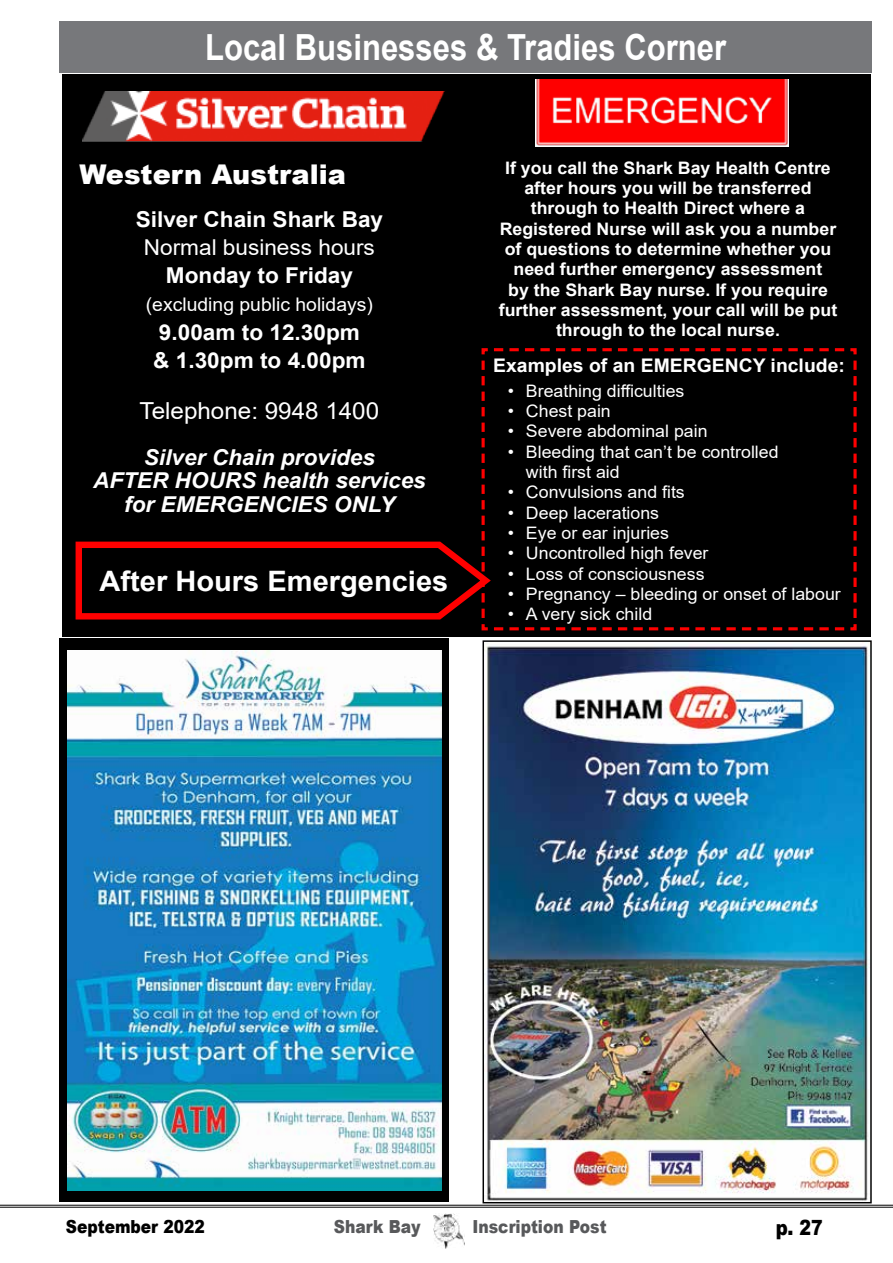
<style>
.page{position:relative;width:893px;height:1263px;background:#fff}
.page>*{position:absolute;margin:0;border:0;box-sizing:border-box;transform-origin:0 0}
.t1{font:700 36px "Arial";color:#fff;scale:.86 1}
.t2{font:700 28.2px "Arial";color:#fff}
.t3{font:900 27.15px "Arial";color:#fff}
.t4{font:23.4px "Arial";color:#fff}
.t5{font:700 21.9px/28.2px "Arial";color:#fff}
.t6{font:italic 700 21.9px/23.4px "Arial";color:#fff;text-align:center}
.t7{font:21.9px "Arial";color:#fff}
.t8{font:900 21px "Arial";color:#000;scale:.86 1}
.t9{font:700 18.75px "Arial";color:#fff}
.t10{font:18.75px "Arial";color:#fff}
.t11{font:900 18px "Arial";color:#58595b;scale:.86 1}
.t12{font:900 18px "Arial";color:#000;scale:.86 1}
.t13{font:700 17.25px/20.2px "Arial";color:#fff;text-align:center}
.t14{font:17.25px/20.2px "Arial";color:#fff}
</style>
<div class="page">
<hr style="left:0;top:1205px;width:893px;height:1px;background:#000">
<hr style="left:0;top:1207px;width:893px;height:1px;background:#000">
<img style="left:433px;top:1213px;width:31px;height:35px">
<div style="left:60px;top:21px;width:812px;height:51px;background:#77787b"></div>
<img style="left:485px;top:642px;width:385px;height:559px">
<div style="left:60px;top:639px;width:389px;height:563px;background:#000"></div>
<img style="left:67px;top:650px;width:374px;height:540px">
<div style="left:62px;top:74px;width:808px;height:562px;background:#000"></div>
<img style="left:82px;top:91px;width:363px;height:51px">
<svg style="left:535px;top:79px;width:254px;height:68px"></svg>
<svg style="left:75px;top:541px;width:405px;height:79px"></svg>
<svg style="left:480px;top:348px;width:377px;height:283px"></svg>
<img style="left:535px;top:80px;width:253px;height:66px">
<h1 class="t1" style="left:205px;top:22px;width:607px">Local Businesses &amp; Tradies Corner</h1>
<h3 class="t3" style="left:79px;top:155px;width:268px">Western Australia</h3>
<p class="t5" style="left:136px;top:205px;width:249px">Silver Chain Shark Bay</p>
<p class="t7" style="left:144px;top:232px;width:233px">Normal business hours</p>
<p class="t5" style="left:166px;top:262px;width:189px">Monday to Friday</p>
<p class="t10" style="left:146px;top:292px;width:229px">(excluding public holidays)</p>
<p class="t5" style="left:153px;top:318px;width:214px">9.00am to 12.30pm &amp; 1.30pm to 4.00pm</p>
<h3 class="t4" style="left:140px;top:395px;width:241px">Telephone: 9948 1400</h3>
<p class="t6" style="left:93px;top:446px;width:334px">Silver Chain provides<br>AFTER HOURS health services for EMERGENCIES ONLY</p>
<h2 class="t2" style="left:100px;top:561px;width:350px">After Hours Emergencies</h2>
<p class="t13" style="left:499px;top:158px;width:340px">If you call the Shark Bay Health Centre after hours you will be transferred through to Health Direct where a Registered Nurse will ask you a number of questions to determine whether you need further emergency assessment<br>by the Shark Bay nurse. If you require further assessment, your call will be put through to the local nurse.</p>
<p class="t9" style="left:493px;top:352px;width:353px">Examples of an EMERGENCY include:</p>
<p class="t14" style="left:508px;top:380px;width:178px">• Breathing difficulties</p>
<p class="t14" style="left:508px;top:401px;width:105px">• Chest pain</p>
<p class="t14" style="left:508px;top:421px;width:201px">• Severe abdominal pain</p>
<p class="t14" style="left:526px;top:441px;width:254px;text-indent:-18px">• Bleeding that can’t be controlled with first aid</p>
<p class="t14" style="left:508px;top:482px;width:179px">• Convulsions and fits</p>
<p class="t14" style="left:508px;top:502px;width:153px">• Deep lacerations</p>
<p class="t14" style="left:508px;top:523px;width:163px">• Eye or ear injuries</p>
<p class="t14" style="left:508px;top:543px;width:202px">• Uncontrolled high fever</p>
<p class="t14" style="left:508px;top:563px;width:198px">• Loss of consciousness</p>
<p class="t14" style="left:508px;top:584px;width:335px">• Pregnancy – bleeding or onset of labour</p>
<p class="t14" style="left:508px;top:604px;width:146px">• A very sick child</p>
<p class="t12" style="left:66px;top:1213px;width:163px">September 2022</p>
<p class="t11" style="left:334px;top:1213px;width:102px">Shark Bay</p>
<p class="t11" style="left:472px;top:1213px;width:157px">Inscription Post</p>
<p class="t8" style="left:776px;top:1212px;width:56px">p. 27</p>
</div>
